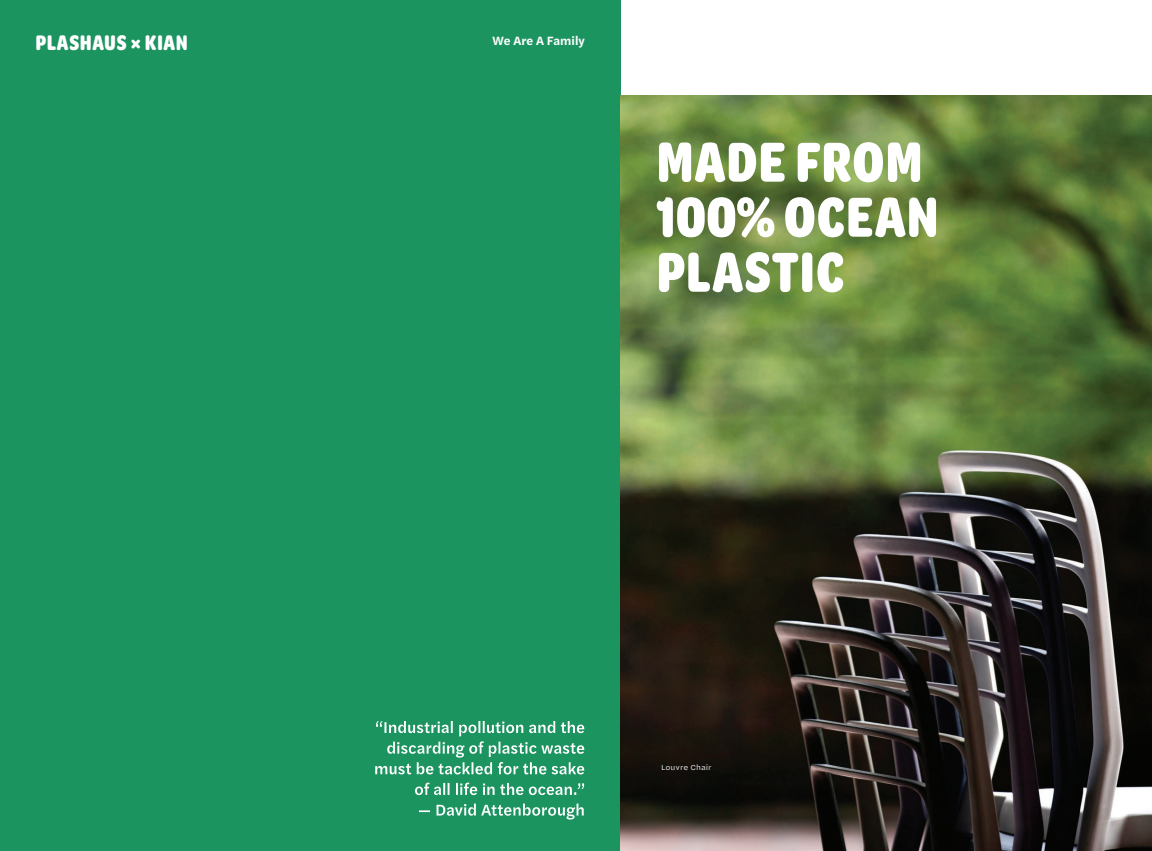
<style>
.page{position:relative;width:1152px;height:851px;background:#fff}
.page>*{position:absolute;margin:0;border:0;box-sizing:border-box;transform-origin:0 0}
.t1{font:700 60px "Omnes Narrow";letter-spacing:.01em;color:#fff}
.t2{font:700 22.5px "Omnes Narrow";letter-spacing:.025em;color:#fff}
.t3{font:600 12.5px "Halyard Text";color:#fff}
.t4{font:7.5px "Halyard Micro";color:#fff}
</style>
<div class="page">
<div style="left:0;top:0;width:620px;height:850px;background:#1c9460"></div>
<svg style="left:419px;top:803px;width:165px;height:16px"></svg>
<svg style="left:415px;top:782px;width:169px;height:13px"></svg>
<svg style="left:375px;top:721px;width:209px;height:53px"></svg>
<img style="left:620px;top:96px;width:532px;height:754px">
<p class="t2" style="left:35px;top:28px;width:154px">PLASHAUS × KIAN</p>
<p class="t3" style="left:492px;top:31px;width:94px">We Are A Family</p>
<p class="t1" style="left:656px;top:121px;width:268px">MADE FROM</p>
<p class="t1" style="left:656px;top:176px;width:284px">100% OCEAN</p>
<p class="t1" style="left:656px;top:231px;width:189px">PLASTIC</p>
<p class="t4" style="left:661px;top:762px;width:52px">Louvre Chair</p>
</div>
